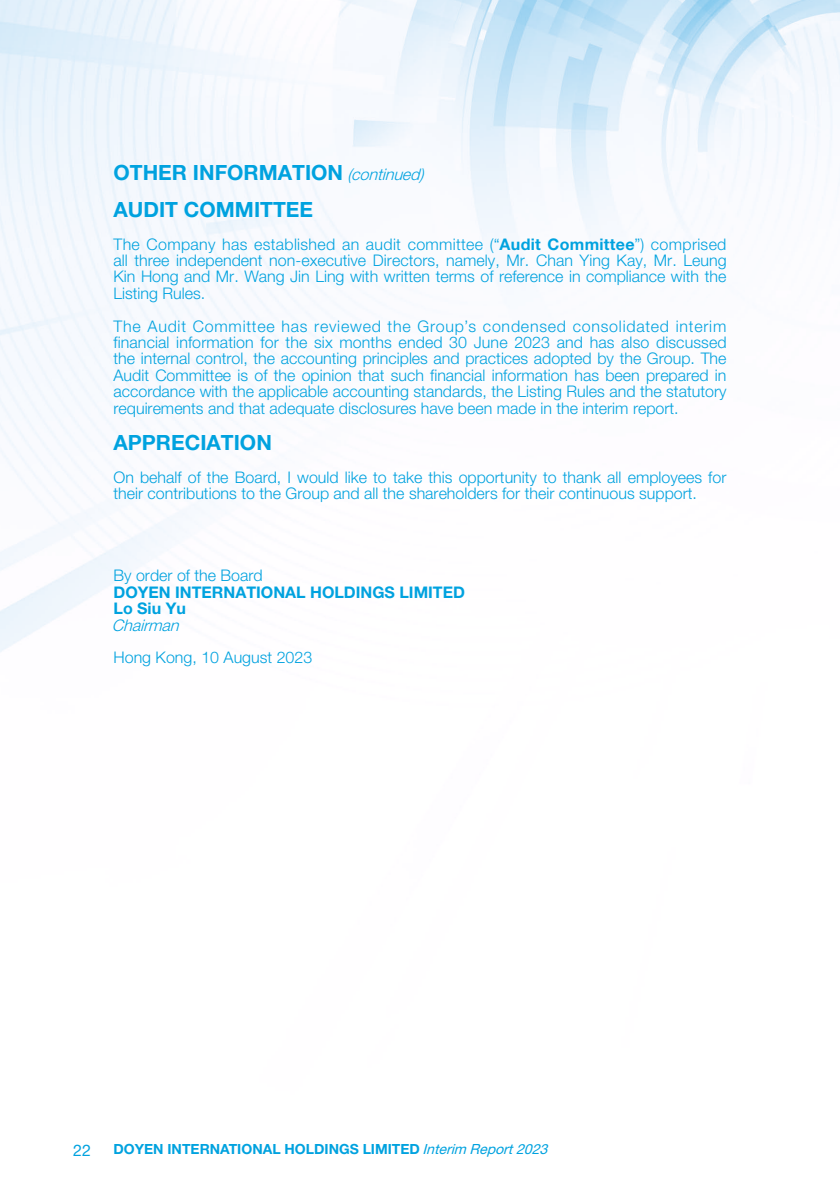
<style>
.page{position:relative;width:840px;height:1191px;background:#fff}
.page>*{position:absolute;margin:0;border:0;box-sizing:border-box;transform-origin:0 0}
.t1{font:700 21px/36.4px "Helvetica Neue LT Std";color:#00a2df}
.t2{font:300 16px/16.4px "Helvetica Neue LT Std";color:#00a2df;text-align:justify}
.t3{font:700 16px/16.4px "Helvetica Neue LT Std";color:#00a2df}
.t4{font:italic 300 16px "Helvetica Neue LT Std";color:#00a2df}
.t5{font:16px "Helvetica Neue LT Std";color:#00a2df}
.t6{font:700 14px "Helvetica Neue LT Std";color:#00a2df}
.s1{font-weight:300;font-style:italic;font-size:16px}
.s2{font-weight:700}
.s3{font-weight:400;font-style:italic}
</style>
<div class="page">
<img style="left:0;top:0;width:839px;height:652px">
<h1 class="t1" style="left:113px;top:154px;width:312px">OTHER INFORMATION <span class="s1">(continued)<br></span>AUDIT COMMITTEE</h1>
<p class="t2" style="left:113px;top:235px;width:614px">The Company has established an audit committee (“<span class="s2">Audit Committee</span>”) comprised all three independent non-executive Directors, namely, Mr. Chan Ying Kay, Mr. Leung Kin Hong and Mr. Wang Jin Ling with written terms of reference in compliance with the Listing Rules.</p>
<p class="t2" style="left:113px;top:317px;width:614px">The Audit Committee has reviewed the Group’s condensed consolidated interim financial information for the six months ended 30 June 2023 and has also discussed the internal control, the accounting principles and practices adopted by the Group. The Audit Committee is of the opinion that such financial information has been prepared in accordance with the applicable accounting standards, the Listing Rules and the statutory requirements and that adequate disclosures have been made in the interim report.</p>
<h1 class="t1" style="left:113px;top:424px;width:160px">APPRECIATION</h1>
<p class="t2" style="left:113px;top:469px;width:614px">On behalf of the Board, I would like to take this opportunity to thank all employees for their contributions to the Group and all the shareholders for their continuous support.</p>
<p class="t2" style="left:113px;top:567px;width:151px">By order of the Board</p>
<p class="t3" style="left:113px;top:583px;width:353px">DOYEN INTERNATIONAL HOLDINGS LIMITED<br>Lo Siu Yu</p>
<p class="t4" style="left:112px;top:615px;width:73px">Chairman</p>
<p class="t2" style="left:113px;top:649px;width:200px">Hong Kong, 10 August 2023</p>
<p class="t5" style="left:73px;top:1140px;width:19px">22</p>
<p class="t6" style="left:113px;top:1140px;width:439px">DOYEN INTERNATIONAL HOLDINGS LIMITED <span class="s3">Interim Report2023</span></p>
</div>
